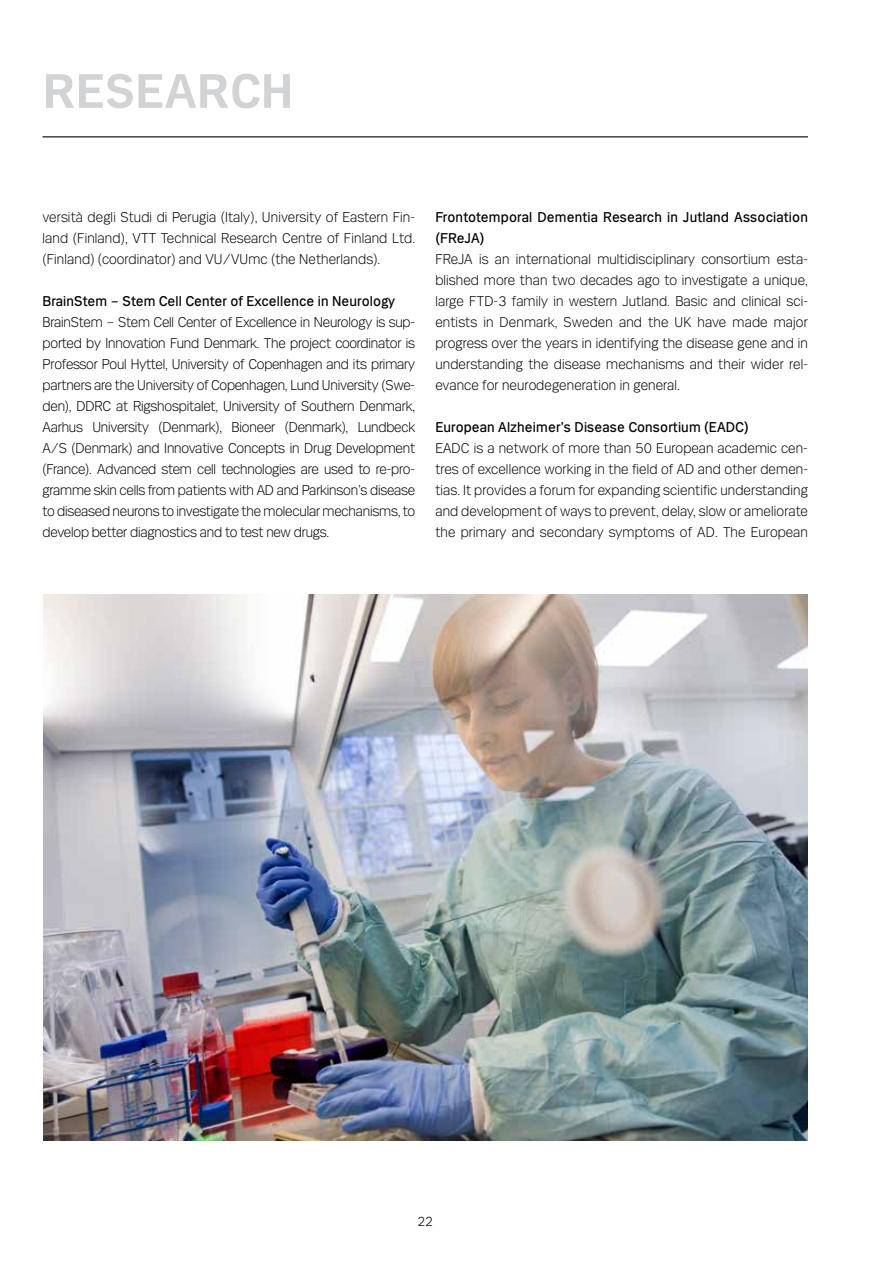
<style>
.page{position:relative;width:893px;height:1263px;background:#fff}
.page>*{position:absolute;margin:0;border:0;box-sizing:border-box;transform-origin:0 0}
.t1{font:700 51px "Mari";color:#d1d3d4}
.t2{font:300 15px/21px "Mari";letter-spacing:.01em;color:#000;text-align:justify}
.t3{font:15px/21px "Mari";letter-spacing:.01em;color:#000}
.t4{font:300 14.25px "Mari";color:#000}
</style>
<div class="page">
<hr style="left:43px;top:136px;width:765px;height:2px;background:#414042">
<img style="left:44px;top:594px;width:764px;height:547px">
<h1 class="t1" style="left:43px;top:61px;width:252px">RESEARCH</h1>
<p class="t2" style="left:43px;top:206px;width:374px">versità degli Studi di Perugia (Italy), University of Eastern Fin&shy;land (Finland), VTT Technical Research Centre of Finland Ltd. (Finland) (coordinator) and VU/VUmc (the Netherlands).</p>
<p class="t3" style="left:43px;top:290px;width:354px">BrainStem – Stem Cell Center of Excellence in Neurology</p>
<p class="t2" style="left:43px;top:311px;width:374px">BrainStem – Stem Cell Center of Excellence in Neurology is sup&shy;ported by Innovation Fund Denmark. The project coordinator is Professor Poul Hyttel, University of Copenhagen and its primary partners are the University of Copenhagen, Lund University (Swe&shy;den), DDRC at Rigshospitalet, University of Southern Denmark, Aarhus University (Denmark), Bioneer (Denmark), Lundbeck A/S (Denmark) and Innovative Concepts in Drug Development (France). Advanced stem cell technologies are used to re-pro&shy;gramme skin cells from patients with AD and Parkinson’s disease to diseased neurons to investigate the molecular mechanisms, to develop better diagnostics and to test new drugs.</p>
<p class="t3" style="left:435px;top:206px;width:374px">Frontotemporal Dementia Research in Jutland Association (FReJA)</p>
<p class="t2" style="left:435px;top:248px;width:374px">FReJA is an international multidisciplinary consortium esta&shy;blished more than two decades ago to investigate a unique, large FTD-3 family in western Jutland. Basic and clinical sci&shy;entists in Denmark, Sweden and the UK have made major progress over the years in identifying the disease gene and in understanding the disease mechanisms and their wider rel&shy;evance for neurodegeneration in general.</p>
<p class="t3" style="left:435px;top:416px;width:315px">European Alzheimer’s Disease Consortium (EADC)</p>
<p class="t2" style="left:435px;top:437px;width:374px">EADC is a network of more than 50 European academic cen&shy;tres of excellence working in the field of AD and other demen&shy;tias. It provides a forum for expanding scientific understanding and development of ways to prevent, delay, slow or ameliorate the primary and secondary symptoms of AD. The European</p>
<p class="t4" style="left:417px;top:1212px;width:17px">22xx</p>
</div>
